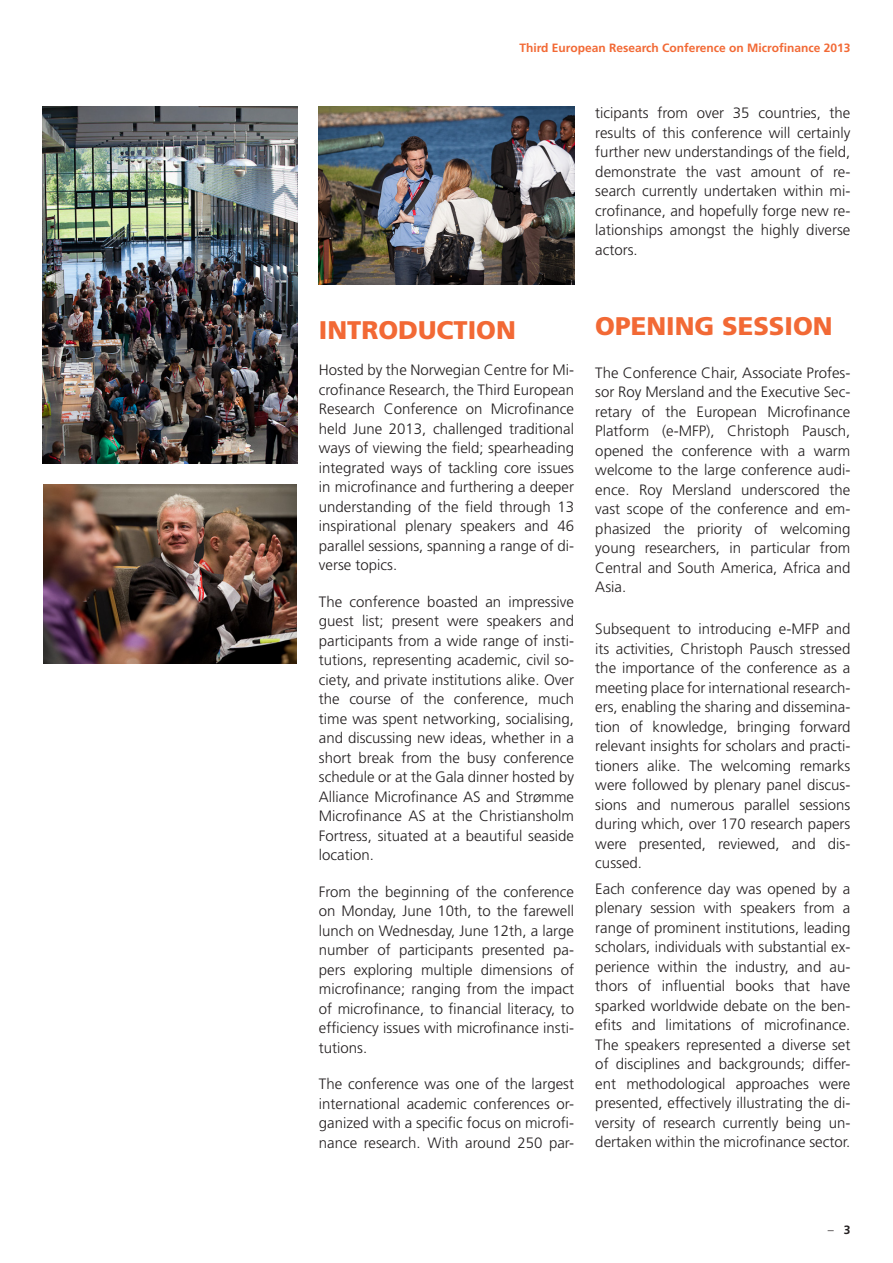
<style>
.page{position:relative;width:893px;height:1263px;background:#fff}
.page>*{position:absolute;margin:0;border:0;box-sizing:border-box;transform-origin:0 0}
.t1{font:900 25.5px "Frutiger";color:#f26935}
.t2{font:300 15px/19.5px "Frutiger";color:#231f20;text-align:justify}
.t3{font:700 12px "Frutiger";color:#f26935}
.t4{font:300 12px "Frutiger";color:#231f20}
.s1{font-weight:700}
</style>
<div class="page">
<img style="left:43px;top:106px;width:255px;height:357px">
<img style="left:43px;top:485px;width:254px;height:178px">
<img style="left:319px;top:106px;width:255px;height:179px">
<p class="t3" style="left:519px;top:41px;width:332px">Third European Research Conference on Microfinance 2013</p>
<p class="t2" style="left:595px;top:103px;width:257px">ticipants from over 35 countries, the results of this conference will certainly further new understandings of the field, demonstrate the vast amount of re&shy;search currently undertaken within mi&shy;crofinance, and hopefully forge new re&shy;lationships amongst the highly diverse actors.</p>
<p class="t1" style="left:319px;top:314px;width:199px">INTRODUCTION</p>
<p class="t2" style="left:319px;top:360px;width:257px">Hosted by the Norwegian Centre for Mi&shy;crofinance Research, the Third European Research Conference on Microfinance held June 2013, challenged traditional ways of viewing the field; spearheading integrated ways of tackling core issues in microfinance and furthering a deeper understanding of the field through 13 inspirational plenary speakers and 46 parallel sessions, spanning a range of di&shy;verse topics.</p>
<p class="t2" style="left:319px;top:592px;width:257px">The conference boasted an impressive guest list; present were speakers and participants from a wide range of insti&shy;tutions, representing academic, civil so&shy;ciety, and private institutions alike. Over the course of the conference, much time was spent networking, socialising, and discussing new ideas, whether in a short break from the busy conference schedule or at the Gala dinner hosted by Alliance Microfinance AS and Strømme Microfinance AS at the Christiansholm Fortress, situated at a beautiful seaside location.</p>
<p class="t2" style="left:319px;top:882px;width:257px">From the beginning of the conference on Monday, June 10th, to the farewell lunch on Wednesday, June 12th, a large number of participants presented pa&shy;pers exploring multiple dimensions of microfinance; ranging from the impact of microfinance, to financial literacy, to efficiency issues with microfinance insti&shy;tutions.</p>
<p class="t2" style="left:319px;top:1074px;width:257px">The conference was one of the largest international academic conferences or&shy;ganized with a specific focus on microfi&shy;nance research. With around 250 par-</p>
<p class="t1" style="left:595px;top:311px;width:239px">OPENING SESSION</p>
<p class="t2" style="left:595px;top:363px;width:257px">The Conference Chair, Associate Profes&shy;sor Roy Mersland and the Executive Sec&shy;retary of the European Microfinance Platform (e-MFP), Christoph Pausch, opened the conference with a warm welcome to the large conference audi&shy;ence. Roy Mersland underscored the vast scope of the conference and em&shy;phasized the priority of welcoming young researchers, in particular from Central and South America, Africa and Asia.</p>
<p class="t2" style="left:595px;top:619px;width:257px">Subsequent to introducing e-MFP and its activities, Christoph Pausch stressed the importance of the conference as a meeting place for international research&shy;ers, enabling the sharing and dissemina&shy;tion of knowledge, bringing forward relevant insights for scholars and practi&shy;tioners alike. The welcoming remarks were followed by plenary panel discus&shy;sions and numerous parallel sessions during which, over 170 research papers were presented, reviewed, and dis&shy;cussed.</p>
<p class="t2" style="left:595px;top:879px;width:257px">Each conference day was opened by a plenary session with speakers from a range of prominent institutions, leading scholars, individuals with substantial ex&shy;perience within the industry, and au&shy;thors of influential books that have sparked worldwide debate on the ben&shy;efits and limitations of microfinance.<br>The speakers represented a diverse set of disciplines and backgrounds; differ&shy;ent methodological approaches were presented, effectively illustrating the di&shy;versity of research currently being un&shy;dertaken within the microfinance sector.</p>
<p class="t4" style="left:828px;top:1223px;width:24px">– <span class="s1">3</span></p>
</div>
